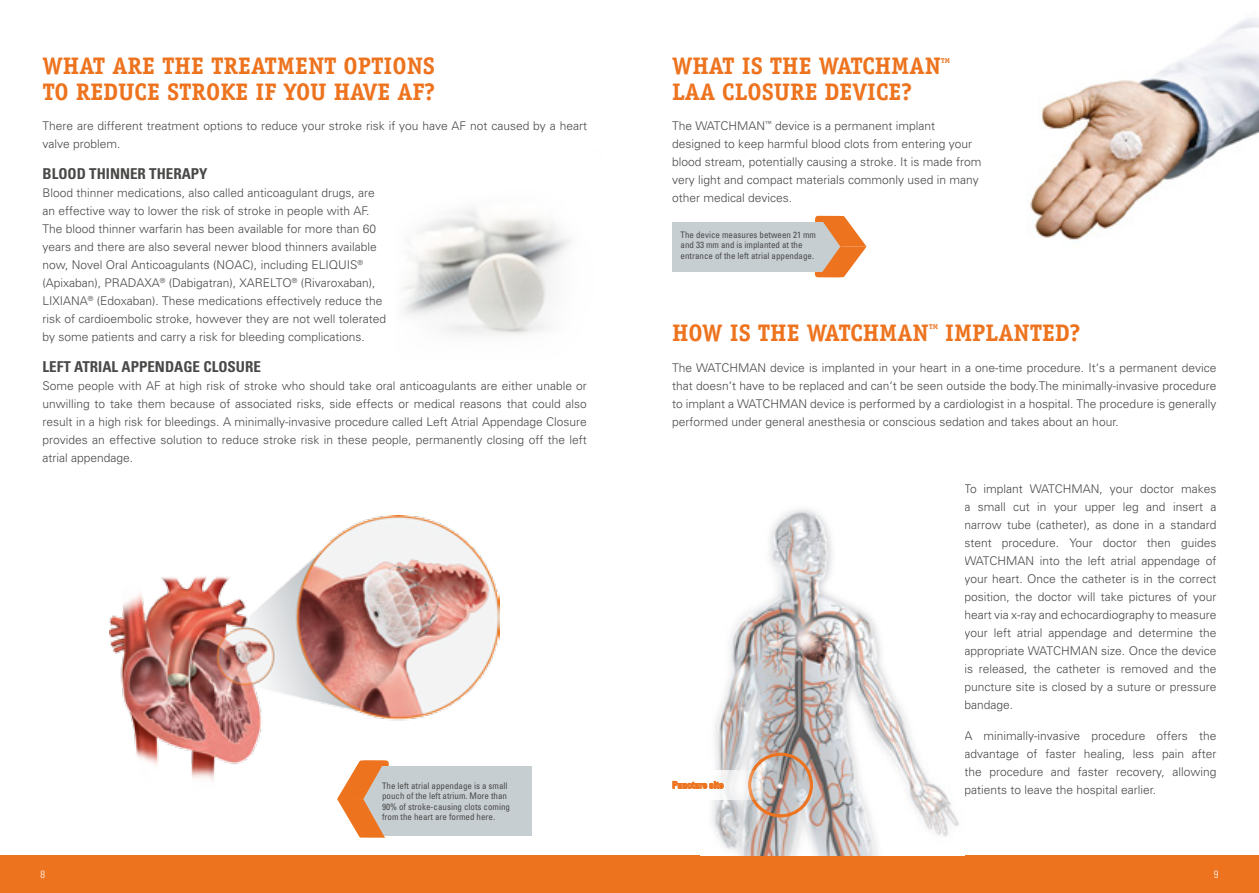
<style>
.page{position:relative;width:1259px;height:893px;background:#fff}
.page>*{position:absolute;margin:0;border:0;box-sizing:border-box;transform-origin:0 0}
.t1{font:700 24px/25.5px "Officina Serif";color:#ed731e}
.t2{font:700 condensed 15px "Univers";color:#494948}
.t3{font:300 12px/18px "Univers";color:#494948;text-align:justify}
.t4{font:300 condensed 10.5px "Univers";color:#fff}
.t5{font:700 condensed 9.75px "Univers";letter-spacing:-.01em;color:#ed731e}
.t6{font:condensed 9px/10.5px "Univers";color:#494948}
.t7{font:700 7.05px "Officina Serif";color:#ed731e}
</style>
<div class="page">
<div style="left:0;top:855px;width:1259px;height:38px;background:#ed731e"></div>
<img style="left:109px;top:516px;width:390px;height:264px">
<img style="left:1030px;top:18px;width:229px;height:222px">
<div style="left:672px;top:222px;width:171px;height:49px;background:#c7ced2"></div>
<svg style="left:815px;top:216px;width:51px;height:61px"></svg>
<img style="left:712px;top:509px;width:247px;height:346px">
<svg style="left:748px;top:753px;width:64px;height:64px;background:#c3aea3"></svg>
<svg style="left:672px;top:770px;width:85px;height:29px"></svg>
<svg style="left:672px;top:781px;width:51px;height:8px"></svg>
<div style="left:361px;top:766px;width:170px;height:70px;background:#c7ced2"></div>
<svg style="left:337px;top:760px;width:52px;height:78px"></svg>
<img style="left:403px;top:209px;width:167px;height:126px">
<h1 class="t1" style="left:43px;top:53px;width:394px">WHAT ARE THE TREATMENT OPTIONS<br>TO REDUCE STROKE IF YOU HAVE AF?</h1>
<p class="t3" style="left:43px;top:117px;width:546px">There are different treatment options to reduce your stroke risk if you have AF not caused by a heart valve problem.</p>
<p class="t2" style="left:43px;top:165px;width:10px">BLOOD</p>
<p class="t2" style="left:89px;top:165px;width:120px">THINNER THERAPY</p>
<p class="t3" style="left:43px;top:184px;width:345px;text-align:left">Blood thinner medications, also called anticoagulant drugs, are an effective way to lower the risk of stroke in people with AF.<br>The blood thinner warfarin has been available for more than 60 years and there are also several newer blood thinners available now, Novel Oral Anticoagulants (NOAC), including ELIQUIS<sup>® </sup>(Apixaban), PRADAXA<sup>®</sup> (Dabigatran), XARELTO<sup>®</sup> (Rivaroxaban), LIXIANA<sup>®</sup> (Edoxaban). These medications effectively reduce the risk of cardioembolic stroke, however they are not well tolerated by some patients and carry a risk for bleeding complications.</p>
<p class="t2" style="left:43px;top:357px;width:40px">LEFT ATRIAL</p>
<p class="t2" style="left:122px;top:357px;width:141px">APPENDAGE CLOSURE</p>
<p class="t3" style="left:43px;top:377px;width:546px">Some people with AF at high risk of stroke who should take oral anticoagulants are either unable or unwilling to take them because of associated risks, side effects or medical reasons that could also result in a high risk for bleedings. A minimally-invasive procedure called Left Atrial Appendage Closure provides an effective solution to reduce stroke risk in these people, permanently closing off the left atrial appendage.</p>
<h1 class="t1" style="left:672px;top:53px;width:270px">WHAT IS THE WATCHMAN</h1>
<p class="t7" style="left:941px;top:56px;width:10px">TM</p>
<h1 class="t1" style="left:672px;top:78px;width:241px">LAA CLOSURE DEVICE?</h1>
<p class="t3" style="left:672px;top:117px;width:311px;text-align:left">The WATCHMAN<sup>™</sup> device is a permanent implant designed to keep harmful blood clots from entering your blood stream, potentially causing a stroke. It is made from very light and compact materials commonly used in many other medical devices.</p>
<p class="t6" style="left:680px;top:229px;width:137px">The device measures between 21 mm and 33 mm and is implanted at the entrance of the left atrial appendage.</p>
<h1 class="t1" style="left:672px;top:320px;width:258px">HOW IS THE WATCHMAN</h1>
<p class="t7" style="left:929px;top:323px;width:10px">TM</p>
<h1 class="t1" style="left:945px;top:320px;width:137px">IMPLANTED?</h1>
<p class="t3" style="left:672px;top:358px;width:546px">The WATCHMAN device is implanted in your heart in a one-time procedure. It‘s a permanent device that doesn‘t have to be replaced and can‘t be seen outside the body.The minimally-invasive procedure to implant a WATCHMAN device is performed by a cardiologist in a hospital. The procedure is generally performed under general anesthesia or conscious sedation and takes about an hour.</p>
<p class="t6" style="left:382px;top:780px;width:127px">The left atrial appendage is a small</p>
<p class="t5" style="left:672px;top:779px;width:53px">Puncture site</p>
<p class="t6" style="left:382px;top:791px;width:129px">pouch of the left atrium. More than<br>90% of stroke-causing clots coming from the heart are formed here.</p>
<p class="t3" style="left:964px;top:480px;width:253px">To implant WATCHMAN, your doctor makes a small cut in your upper leg and insert a narrow tube (catheter), as done in a standard stent procedure. Your doctor then guides WATCHMAN into the left atrial appendage of your heart. Once the catheter is in the correct position, the doctor will take pictures of your heart via x-ray and echocardiography to measure your left atrial appendage and determine the appropriate WATCHMAN size. Once the device is released, the catheter is removed and the puncture site is closed by a suture or pressure bandage.</p>
<p class="t3" style="left:964px;top:727px;width:253px">A minimally-invasive procedure offers the advantage of faster healing, less pain after the procedure and faster recovery, allowing patients to leave the hospital earlier.</p>
<p class="t4" style="left:41px;top:868px;width:6px">8</p>
<p class="t4" style="left:1213px;top:868px;width:6px">9</p>
</div>
